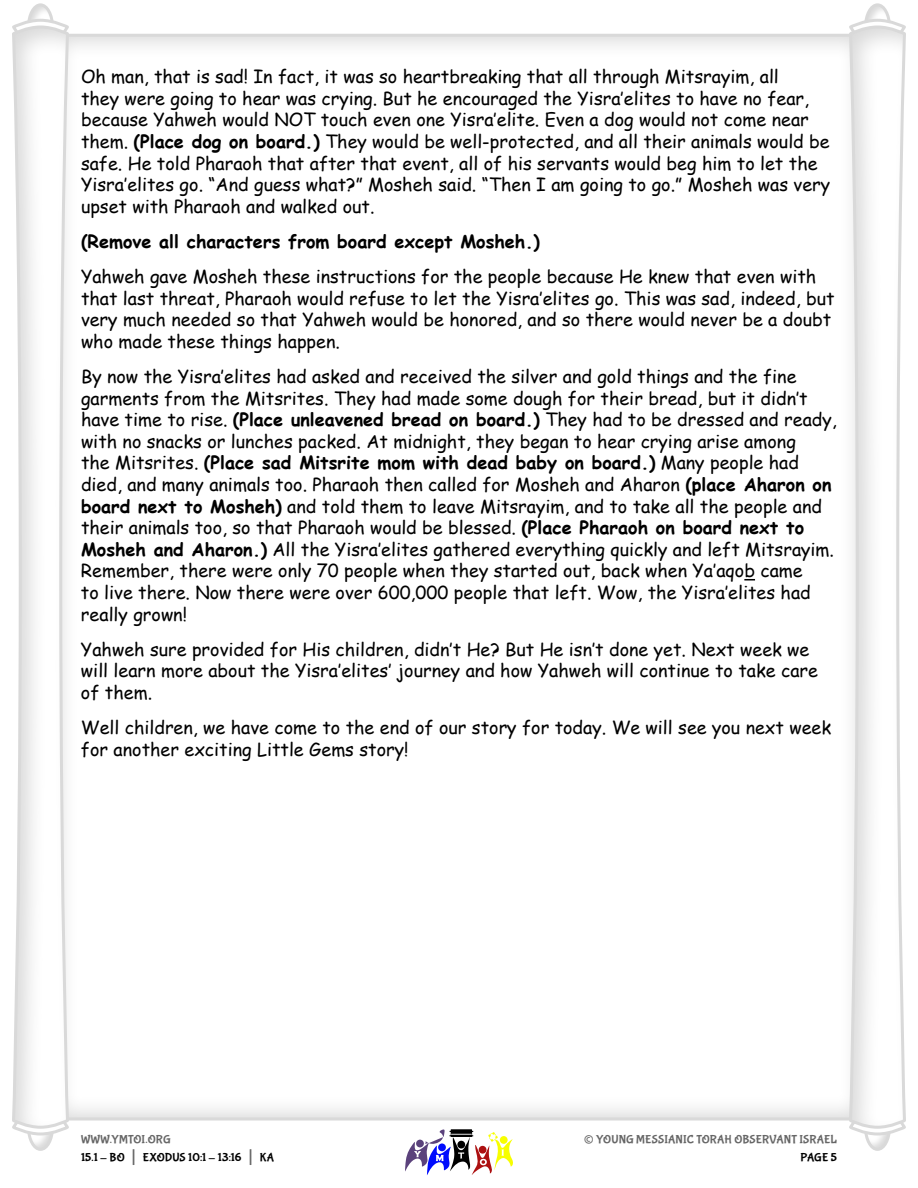
<style>
.page{position:relative;width:918px;height:1188px;background:#fff}
.page>*{position:absolute;margin:0;border:0;box-sizing:border-box;transform-origin:0 0}
.t1{font:27px "Bubblegum Sans";color:#666}
.t2{font:18px/21.6px "Comic Sans MS";color:#000}
.t3{font:700 18px "Comic Sans MS";color:#000}
.t4{font:12px/18px "Bubblegum Sans";letter-spacing:.015em;color:#000}
.t5{font:12px "Bubblegum Sans";letter-spacing:.01em;color:#666}
.s1{font-weight:700}
.s2{color:#666}
.s3{font-size:21px;color:#666}
</style>
<div class="page">
<svg style="left:405px;top:1129px;width:108px;height:46px"></svg>
<svg style="left:28px;top:1137px;width:25px;height:10px"></svg>
<div style="left:27px;top:1104px;width:27px;height:47px;border:3px solid #d9d9d9;border-radius:50%"></div>
<svg style="left:17px;top:1114px;width:55px;height:23px"></svg>
<svg style="left:28px;top:7px;width:25px;height:10px"></svg>
<div style="left:27px;top:3px;width:27px;height:48px;border:3px solid #d9d9d9;border-radius:50%"></div>
<svg style="left:18px;top:17px;width:45px;height:7px"></svg>
<svg style="left:12px;top:24px;width:58px;height:1106px"></svg>
<svg style="left:865px;top:1137px;width:25px;height:10px"></svg>
<div style="left:864px;top:1104px;width:27px;height:47px;border:3px solid #d9d9d9;border-radius:50%"></div>
<svg style="left:854px;top:1130px;width:47px;height:7px"></svg>
<svg style="left:865px;top:7px;width:25px;height:10px"></svg>
<div style="left:864px;top:3px;width:27px;height:48px;border:3px solid #d9d9d9;border-radius:50%"></div>
<svg style="left:846px;top:17px;width:54px;height:23px"></svg>
<svg style="left:848px;top:24px;width:58px;height:1106px"></svg>
<svg style="left:744px;top:579px;width:11px;height:2px"></svg>
<p class="t2" style="left:81px;top:68px;width:751px">Oh man, that is sad! In fact, it was so heartbreaking that all through Mitsrayim, all<br>they were going to hear was crying. But he encouraged the Yisra’elites to have no fear, because Yahweh would NOT touch even one Yisra’elite. Even a dog would not come near them. <span class="s1">(Place dog on board )</span> They would be well-protected, and all their animals would be safe. He told Pharaoh that after that event, all of his servants would beg him to let the Yisra’elites go. “And guess what?” Mosheh said. “Then I am going to go.” Mosheh was very upset with Pharaoh and walked out.</p>
<p class="t3" style="left:81px;top:234px;width:460px">(Remove all characters from board except Mosheh )</p>
<p class="t2" style="left:81px;top:268px;width:755px">Yahweh gave Mosheh these instructions for the people because He knew that even with that last threat, Pharaoh would refuse to let the Yisra’elites go. This was sad, indeed, but very much needed so that Yahweh would be honored, and so there would never be a doubt who made these things happen.</p>
<p class="t2" style="left:81px;top:365px;width:757px">By now the Yisra’elites had asked and received the silver and gold things and the fine garments from the Mitsrites. They had made some dough for their bread, but it didn’t have time to rise. <span class="s1">(Place unleavened bread on board )</span> They had to be dressed and ready, with no snacks or lunches packed. At midnight, they began to hear crying arise among<br>the Mitsrites. <span class="s1">(Place sad Mitsrite mom with dead baby on board )</span> Many people had died, and many animals too. Pharaoh then called for Mosheh and Aharon <span class="s1">(place Aharon on board next to Mosheh)</span> and told them to leave Mitsrayim, and to take all the people and their animals too, so that Pharaoh would be blessed. <span class="s1">(Place Pharaoh on board next to Mosheh and Aharon )</span> All the Yisra’elites gathered everything quickly and left Mitsrayim.<br>Remember, there were only 70 people when they started out, back when Ya’aqob came<br>to live there. Now there were over 600,000 people that left. Wow, the Yisra’elites had really grown!</p>
<p class="t2" style="left:81px;top:638px;width:739px">Yahweh sure provided for His children, didn’t He? But He isn’t done yet. Next week we will learn more about the Yisra’elites’ journey and how Yahweh will continue to take care of them.</p>
<p class="t2" style="left:81px;top:718px;width:752px">Well children, we have come to the end of our story for today. We will see you next week for another exciting Little Gems story!</p>
<p class="t4" style="left:81px;top:1132px;width:195px"><span class="s2">WWW.YMTOI.ORG<br></span>15.1 - BO <span class="s3">|</span> EXODUS 10:1 - 13:16 <span class="s3">|</span> KA</p>
<h1 class="t1" style="left:584px;top:1128px;width:12px">©</h1>
<p class="t5" style="left:596px;top:1134px;width:242px">YOUNG MESSIANIC TORAH OBSERVANT ISRAEL</p>
<p class="t4" style="left:800px;top:1150px;width:38px">PAGE 5</p>
</div>
